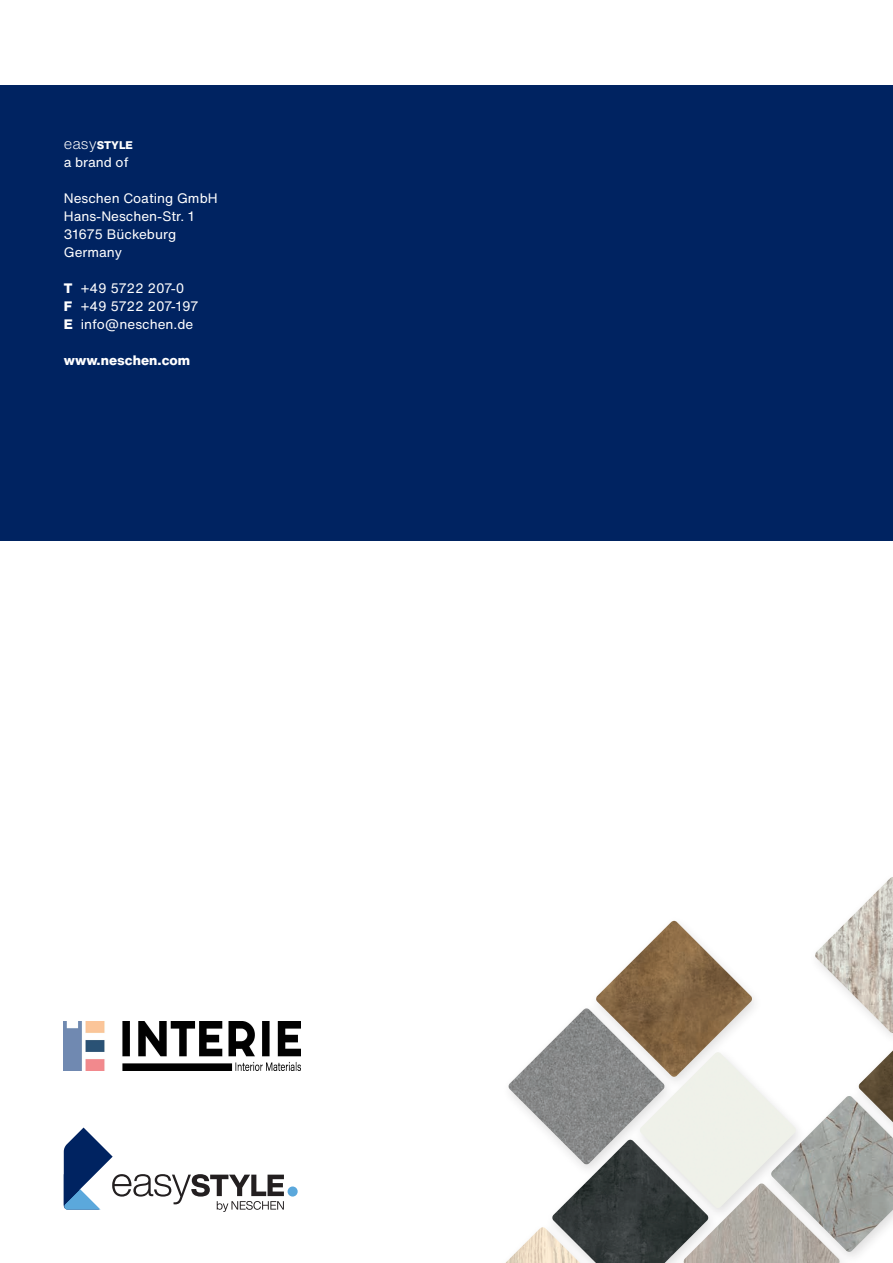
<style>
.page{position:relative;width:893px;height:1263px;background:#fff}
.page>*{position:absolute;margin:0;border:0;box-sizing:border-box;transform-origin:0 0}
.t1{font:13.5px/18px "Helvetica Now Text";color:#fff}
.t2{font:800 13.5px "Helvetica Now Text";color:#fff}
.t3{font:800 10.95px "Helvetica Now Text";color:#fff}
.s1{font-weight:300;font-size:15px}
.s2{font-weight:800}
</style>
<div class="page">
<div style="left:0;top:85px;width:893px;height:455px;background:#002361"></div>
<svg style="left:64px;top:1127px;width:220px;height:85px"></svg>
<div style="left:288px;top:1186px;width:10px;height:10px;background:#5ba8dc;border-radius:50%"></div>
<img style="left:858px;top:1050px;width:35px;height:46px">
<img style="left:505px;top:1227px;width:47px;height:36px">
<img style="left:815px;top:877px;width:78px;height:156px">
<img style="left:709px;top:1208px;width:131px;height:55px">
<img style="left:508px;top:1008px;width:131px;height:132px">
<img style="left:639px;top:1077px;width:132px;height:131px">
<img style="left:771px;top:1096px;width:122px;height:156px">
<img style="left:596px;top:921px;width:156px;height:156px">
<img style="left:552px;top:1140px;width:157px;height:123px">
<img style="left:64px;top:1021px;width:236px;height:49px">
<p class="t3" style="left:64px;top:137px;width:71px"><span class="s1">easy</span>STYLE</p>
<p class="t1" style="left:64px;top:153px;width:66px">a brand of</p>
<p class="t1" style="left:64px;top:189px;width:155px">Neschen Coating GmbH<br>Hans-Neschen-Str. 1<br>31675 Bückeburg<br>Germany</p>
<p class="t1" style="left:64px;top:279px;width:136px"><span class="s2">T</span> +49 5722 207-0<br><span class="s2">F</span> +49 5722 207-197<br><span class="s2">E</span> info@neschen.de</p>
<p class="t2" style="left:64px;top:350px;width:128px">www.neschen.com</p>
</div>
